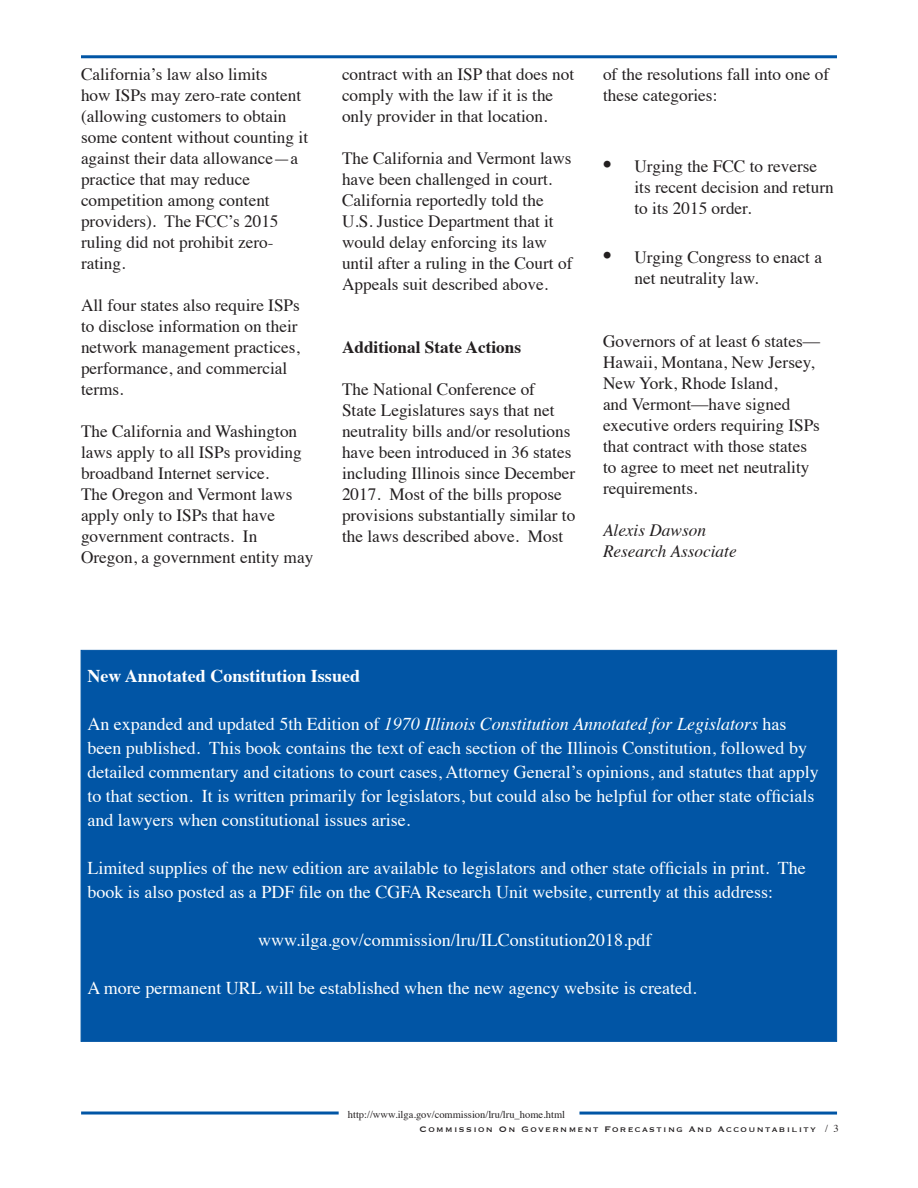
<style>
.page{position:relative;width:918px;height:1188px;background:#fff}
.page>*{position:absolute;margin:0;border:0;box-sizing:border-box;transform-origin:0 0}
.Text{font:18px/24px "Times";color:#fff}
.Name{font:700 18px "Times";color:#fff}
.Body_text{font:17.25px/21px "Times";color:#231f20}
.List{font:17.25px/20.7px "Times";color:#231f20}
.Name-2{font:italic 17.25px "Times";color:#231f20}
.Body_text-2{font:700 17.25px "Times";color:#231f20}
.t1{font:10.5px "Copperplate";letter-spacing:.13em;color:#231f20}
.t2{font:10.5px "Times";color:#231f20}
.s1{font-size:24px}
.s2{font-family:"Times New Roman"}
.s3{font-style:italic}
.s4{font-family:"Times"}
</style>
<div class="page">
<hr style="left:81px;top:55px;width:756px;height:3px;background:#0155a5">
<hr style="left:81px;top:1112px;width:258px;height:3px;background:#0155a5">
<hr style="left:579px;top:1112px;width:258px;height:3px;background:#0155a5">
<div style="left:81px;top:650px;width:756px;height:392px;background:#0155a5;border:1px solid #0155a5"></div>
<p class="Body_text" style="left:81px;top:63px;width:229px">California’s law also limits<br>how ISPs may zero-rate content (allowing customers to obtain some content without counting it against their data allowance—a practice that may reduce competition among content providers). The FCC’s 2015 ruling did not prohibit zero&shy;rating.</p>
<p class="Body_text" style="left:81px;top:294px;width:220px">All four states also require ISPs to disclose information on their network management practices, performance, and commercial terms.</p>
<p class="Body_text" style="left:81px;top:420px;width:234px">The California and Washington laws apply to all ISPs providing broadband Internet service.<br>The Oregon and Vermont laws apply only to ISPs that have government contracts. In<br>Oregon, a government entity may</p>
<p class="Body_text" style="left:342px;top:63px;width:234px">contract with an ISP that does not comply with the law if it is the only provider in that location.</p>
<p class="Body_text" style="left:342px;top:147px;width:232px">The California and Vermont laws have been challenged in court.<br>California reportedly told the<br>U.S. Justice Department that it would delay enforcing its law until after a ruling in the Court of<br>Appeals suit described above.</p>
<p class="Body_text-2" style="left:342px;top:331px;width:181px">Additional State Actions</p>
<p class="Body_text" style="left:342px;top:378px;width:235px">The National Conference of<br>State Legislatures says that net neutrality bills and/or resolutions have been introduced in 36 states including Illinois since December 2017. Most of the bills propose provisions substantially similar to the laws described above. Most</p>
<p class="Body_text" style="left:603px;top:63px;width:228px">of the resolutions fall into one of these categories:</p>
<p class="List" style="left:634px;top:155px;width:201px;text-indent:-32px"><span class="s1">•</span> Urging the FCC to reverse its recent decision and return to its 2015 order.</p>
<p class="List" style="left:634px;top:246px;width:189px;text-indent:-32px"><span class="s1">•</span> Urging Congress to enact a net neutrality law.</p>
<p class="Body_text" style="left:603px;top:329px;width:219px">Governors of at least 6 states<span class="s2">—<br></span>Hawaii, Montana, New Jersey,<br>New York, Rhode Island,<br>and Vermont<span class="s2">—</span>have signed executive orders requiring ISPs that contract with those states to agree to meet net neutrality requirements.</p>
<p class="Name-2" style="left:603px;top:515px;width:105px">Alexis Dawson</p>
<p class="Name-2" style="left:603px;top:536px;width:135px">Research Associate</p>
<p class="Name" style="left:87px;top:659px;width:274px">New Annotated Constitution Issued</p>
<p class="Text" style="left:87px;top:710px;width:733px">An expanded and updated 5th Edition of <span class="s3">1970 Illinois Constitution Annotated for Legislators</span> has been published. This book contains the text of each section of the Illinois Constitution, followed by detailed commentary and citations to court cases, Attorney General’s opinions, and statutes that apply to that section. It is written primarily for legislators, but could also be helpful for other state officials and lawyers when constitutional issues arise.</p>
<p class="Text" style="left:87px;top:854px;width:720px">Limited supplies of the new edition are available to legislators and other state officials in print. The book is also posted as a PDF file on the CGFA Research Unit website, currently at this address:</p>
<p class="Text" style="left:258px;top:926px;width:395px">www.ilga.gov/commission/lru/ILConstitution2018.pdf</p>
<p class="Text" style="left:87px;top:974px;width:611px">A more permanent URL will be established when the new agency website is created.</p>
<p class="t2" style="left:348px;top:1104px;width:219px">http://www.ilga.gov/commission/lru/lru_home.html</p>
<p class="t1" style="left:419px;top:1122px;width:421px">Commission On Government Forecasting And Accountability <span class="s4">/ 3</span></p>
</div>
